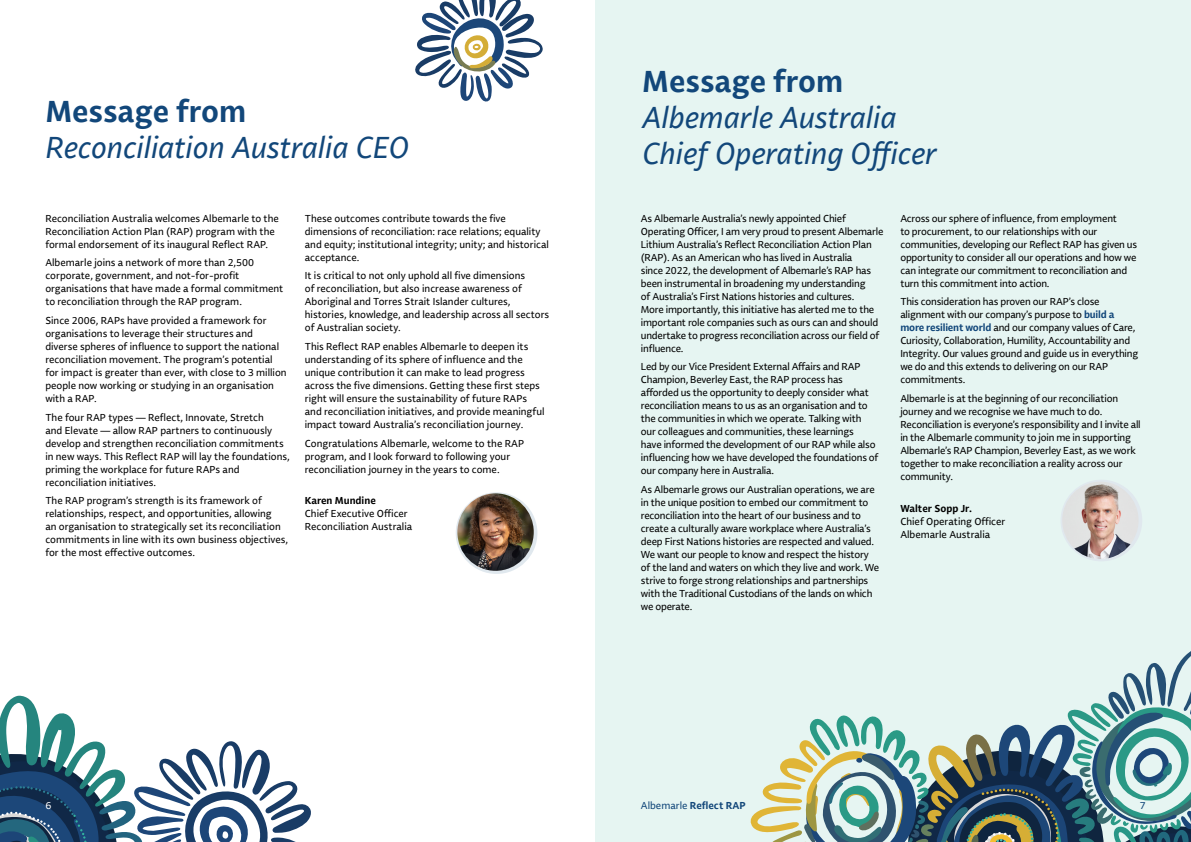
<style>
.page{position:relative;width:1191px;height:842px;background:#fff}
.page>*{position:absolute;margin:0;border:0;box-sizing:border-box;transform-origin:0 0}
.Header_1{font:italic 30px/36px "Lemance";color:#12477a}
.BODY{font:10px/13px "Lemance";letter-spacing:-.02em;color:#000}
.BODY-2{font:10px/13px "Lemance";color:#000}
.t1{font:700 10px "Lemance";color:#12477a}
.t2{font:10px "Lemance";color:#fff}
.t3{font:10px "Lemance";color:#12477a}
.s1{font-weight:700;font-style:normal}
.s2{font-weight:700}
.s3{font-weight:700;color:#12477a}
.s4{font-weight:400}
</style>
<div class="page">
<div style="left:456px;top:492px;width:81px;height:82px;background:#e0e8ee;border-radius:50%"></div>
<div style="left:595px;top:0;width:596px;height:842px;background:#e6f5f2"></div>
<div style="left:1060px;top:480px;width:82px;height:81px;background:#e0e8ee;border-radius:50%"></div>
<svg style="left:0;top:695px;width:311px;height:147px"></svg>
<img style="left:457px;top:493px;width:77px;height:78px">
<img style="left:1062px;top:482px;width:76px;height:77px">
<svg style="left:750px;top:651px;width:441px;height:191px"></svg>
<svg style="left:415px;top:0;width:128px;height:102px"></svg>
<p class="Header_1" style="left:45px;top:93px;width:365px"><span class="s1">Message from<br></span>Reconciliation Australia CEO</p>
<p class="BODY-2" style="left:45px;top:212px;width:235px">Reconciliation Australia welcomes Albemarle to the<br>Reconciliation Action Plan (RAP) program with the formal endorsement of its inaugural Reflect RAP.</p>
<p class="BODY-2" style="left:45px;top:256px;width:240px">Albemarle joins a network of more than 2,500 corporate, government, and not-for-profit organisations that have made a formal commitment to reconciliation through the RAP program.</p>
<p class="BODY-2" style="left:45px;top:314px;width:243px">Since 2006, RAPs have provided a framework for organisations to leverage their structures and diverse spheres of influence to support the national reconciliation movement. The program’s potential for impact is greater than ever, with close to 3 million people now working or studying in an organisation with a RAP.</p>
<p class="BODY-2" style="left:45px;top:411px;width:246px">The four RAP types — Reflect, Innovate, Stretch<br>and Elevate — allow RAP partners to continuously develop and strengthen reconciliation commitments in new ways. This Reflect RAP will lay the foundations, priming the workplace for future RAPs and reconciliation initiatives.</p>
<p class="BODY-2" style="left:45px;top:494px;width:244px">The RAP program’s strength is its framework of relationships, respect, and opportunities, allowing<br>an organisation to strategically set its reconciliation commitments in line with its own business objectives, for the most effective outcomes.</p>
<p class="BODY-2" style="left:305px;top:212px;width:246px">These outcomes contribute towards the five dimensions of reconciliation: race relations; equality and equity; institutional integrity; unity; and historical acceptance.</p>
<p class="BODY-2" style="left:305px;top:269px;width:246px">It is critical to not only uphold all five dimensions<br>of reconciliation, but also increase awareness of Aboriginal and Torres Strait Islander cultures, histories, knowledge, and leadership across all sectors of Australian society.</p>
<p class="BODY-2" style="left:305px;top:340px;width:241px">This Reflect RAP enables Albemarle to deepen its understanding of its sphere of influence and the unique contribution it can make to lead progress across the five dimensions. Getting these first steps right will ensure the sustainability of future RAPs and reconciliation initiatives, and provide meaningful impact toward Australia’s reconciliation journey.</p>
<p class="BODY-2" style="left:305px;top:437px;width:221px">Congratulations Albemarle, welcome to the RAP program, and I look forward to following your reconciliation journey in the years to come.</p>
<p class="BODY-2" style="left:305px;top:494px;width:109px"><span class="s2">Karen Mundine<br></span>Chief Executive Officer<br>Reconciliation Australia</p>
<p class="Header_1" style="left:642px;top:63px;width:296px"><span class="s1">Message from<br></span>Albemarle Australia<br>Chief Operating Officer</p>
<p class="BODY" style="left:641px;top:212px;width:244px">As Albemarle Australia’s newly appointed Chief Operating Officer, I am very proud to present Albemarle Lithium Australia’s Reflect Reconciliation Action Plan (RAP). As an American who has lived in Australia<br>since 2022, the development of Albemarle’s RAP has been instrumental in broadening my understanding<br>of Australia’s First Nations histories and cultures.<br>More importantly, this initiative has alerted me to the important role companies such as ours can and should undertake to progress reconciliation across our field of influence.</p>
<p class="BODY" style="left:641px;top:360px;width:239px">Led by our Vice President External Affairs and RAP Champion, Beverley East, the RAP process has afforded us the opportunity to deeply consider what reconciliation means to us as an organisation and to the communities in which we operate. Talking with our colleagues and communities, these learnings<br>have informed the development of our RAP while also influencing how we have developed the foundations of our company here in Australia.</p>
<p class="BODY" style="left:641px;top:483px;width:240px">As Albemarle grows our Australian operations, we are in the unique position to embed our commitment to reconciliation into the heart of our business and to create a culturally aware workplace where Australia’s deep First Nations histories are respected and valued.<br>We want our people to know and respect the history of the land and waters on which they live and work. We strive to forge strong relationships and partnerships with the Traditional Custodians of the lands on which we operate.</p>
<p class="BODY" style="left:900px;top:212px;width:238px">Across our sphere of influence, from employment<br>to procurement, to our relationships with our communities, developing our Reflect RAP has given us opportunity to consider all our operations and how we can integrate our commitment to reconciliation and turn this commitment into action.</p>
<p class="BODY" style="left:900px;top:295px;width:239px">This consideration has proven our RAP’s close alignment with our company’s purpose to <span class="s3">build a more resilient world</span> and our company values of Care, Curiosity, Collaboration, Humility, Accountability and Integrity. Our values ground and guide us in everything we do and this extends to delivering on our RAP commitments.</p>
<p class="BODY" style="left:900px;top:392px;width:242px">Albemarle is at the beginning of our reconciliation journey and we recognise we have much to do.<br>Reconciliation is everyone’s responsibility and I invite all in the Albemarle community to join me in supporting Albemarle’s RAP Champion, Beverley East, as we work together to make reconciliation a reality across our community.</p>
<p class="BODY-2" style="left:900px;top:502px;width:107px"><span class="s2">Walter Sopp Jr.<br></span>Chief Operating Officer<br>Albemarle Australia</p>
<p class="t2" style="left:45px;top:799px;width:7px">6</p>
<p class="t1" style="left:641px;top:799px;width:106px"><span class="s4">Albemarle</span> Reflect RAP</p>
<p class="t3" style="left:1139px;top:799px;width:7px">7</p>
</div>
